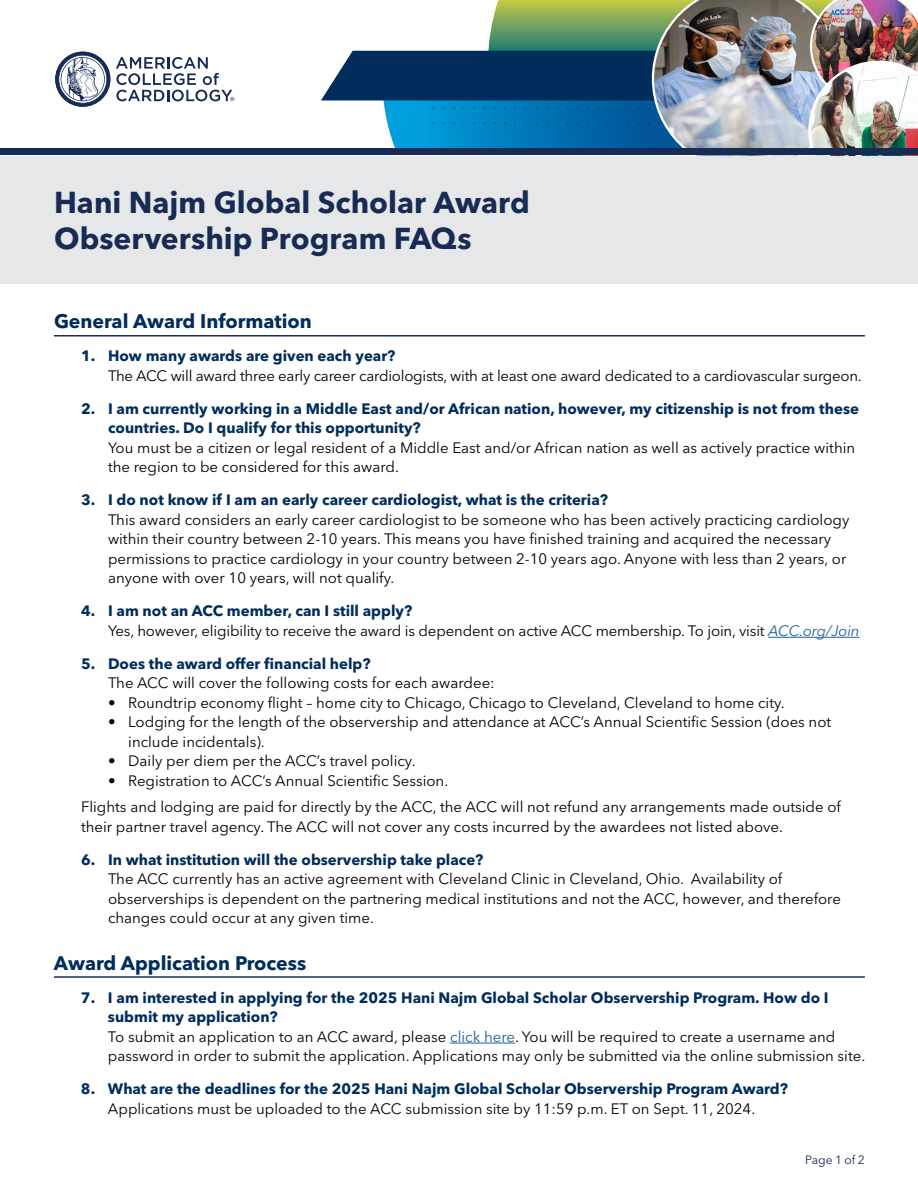
<style>
.page{position:relative;width:918px;height:1188px;background:#fff}
.page>*{position:absolute;margin:0;border:0;box-sizing:border-box;transform-origin:0 0}
.t1{font:700 30px/36px "Avenir Next World";color:#172b54}
.t2{font:700 19.5px "Avenir Next World";color:#002d5b}
.t3{font:15px/19.5px "Avenir Next World";color:#000}
.t4{font:700 15px/19.5px "Avenir Next World";color:#002d5b}
.t5{font:12px "Avenir Next World";letter-spacing:-.005em;color:#172b54}
.s1{font-weight:700;color:#002d5b}
.s2{font-style:italic;color:#215e9e}
.s3{color:#215e9e}
</style>
<div class="page">
<img style="left:321px;top:0;width:597px;height:156px">
<svg style="left:54px;top:50px;width:58px;height:58px"></svg>
<svg style="left:55px;top:52px;width:55px;height:55px"></svg>
<svg style="left:116px;top:57px;width:119px;height:44px"></svg>
<div style="left:0;top:148px;width:918px;height:7px;background:#172b54"></div>
<div style="left:0;top:156px;width:918px;height:128px;background:#e6e7e8"></div>
<hr style="left:54px;top:335px;width:811px;height:2px;background:#172b54">
<hr style="left:768px;top:637px;width:92px;height:1px;background:#215e9e">
<hr style="left:54px;top:976px;width:811px;height:2px;background:#172b54">
<hr style="left:450px;top:1043px;width:65px;height:1px;background:#215e9e">
<h1 class="t1" style="left:54px;top:185px;width:477px">Hani Najm Global Scholar Award<br>Observership Program FAQs</h1>
<h2 class="t2" style="left:54px;top:310px;width:259px">General Award Information</h2>
<p class="t4" style="left:81px;top:346px;width:316px">1. How many awards are given each year?</p>
<p class="t3" style="left:108px;top:366px;width:755px">The ACC will award three early career cardiologists, with at least one award dedicated to a cardiovascular surgeon.</p>
<p class="t4" style="left:108px;top:399px;width:753px;text-indent:-27px">2. I am currently working in a Middle East and/or African nation, however, my citizenship is not from these countries. Do I qualify for this opportunity?</p>
<p class="t3" style="left:108px;top:438px;width:749px">You must be a citizen or legal resident of a Middle East and/or African nation as well as actively practice within the region to be considered for this award.</p>
<p class="t4" style="left:81px;top:490px;width:529px">3. I do not know if I am an early career cardiologist, what is the criteria?</p>
<p class="t3" style="left:108px;top:510px;width:743px">This award considers an early career cardiologist to be someone who has been actively practicing cardiology within their country between 2-10 years. This means you have finished training and acquired the necessary permissions to practice cardiology in your country between 2-10 years ago. Anyone with less than 2 years, or anyone with over 10 years, will not qualify.</p>
<p class="t3" style="left:108px;top:601px;width:753px;text-indent:-27px"><span class="s1">4. I am not an ACC member, can I still apply?<br></span>Yes, however, eligibility to receive the award is dependent on active ACC membership. To join, visit <span class="s2">ACC.org/Join</span></p>
<p class="t4" style="left:81px;top:654px;width:291px">5. Does the award offer financial help?</p>
<p class="t3" style="left:108px;top:673px;width:388px">The ACC will cover the following costs for each awardee:</p>
<p class="t3" style="left:108px;top:693px;width:678px">• Roundtrip economy flight – home city to Chicago, Chicago to Cleveland, Cleveland to home city.</p>
<p class="t3" style="left:128px;top:712px;width:705px;text-indent:-20px">• Lodging for the length of the observership and attendance at ACC’s Annual Scientific Session (does not include incidentals).</p>
<p class="t3" style="left:108px;top:751px;width:309px">• Daily per diem per the ACC’s travel policy.</p>
<p class="t3" style="left:81px;top:768px;width:762px;line-height:26.2px;text-indent:27px">• Registration to ACC’s Annual Scientific Session.<br>Flights and lodging are paid for directly by the ACC, the ACC will not refund any arrangements made outside of</p>
<p class="t3" style="left:81px;top:817px;width:704px">their partner travel agency. The ACC will not cover any costs incurred by the awardees not listed above.</p>
<p class="t4" style="left:81px;top:850px;width:404px">6. In what institution will the observership take place?</p>
<p class="t3" style="left:108px;top:869px;width:735px">The ACC currently has an active agreement with Cleveland Clinic in Cleveland, Ohio. Availability of observerships is dependent on the partnering medical institutions and not the ACC, however, and therefore changes could occur at any given time.</p>
<h2 class="t2" style="left:54px;top:951px;width:254px">Award Application Process</h2>
<p class="t3" style="left:108px;top:988px;width:759px;text-indent:-27px"><span class="s1">7. I am interested in applying for the 2025 Hani Najm Global Scholar Observership Program. How do I submit my application?<br></span>To submit an application to an ACC award, please <span class="s3">click here</span>. You will be required to create a username and password in order to submit the application. Applications may only be submitted via the online submission site.</p>
<p class="t4" style="left:81px;top:1079px;width:709px">8. What are the deadlines for the 2025 Hani Najm Global Scholar Observership Program Award?</p>
<p class="t3" style="left:108px;top:1099px;width:649px">Applications must be uploaded to the ACC submission site by 11:59 p.m. ET on Sept. 11, 2024.</p>
<p class="t5" style="left:805px;top:1150px;width:61px">Page 1 of 2</p>
</div>
